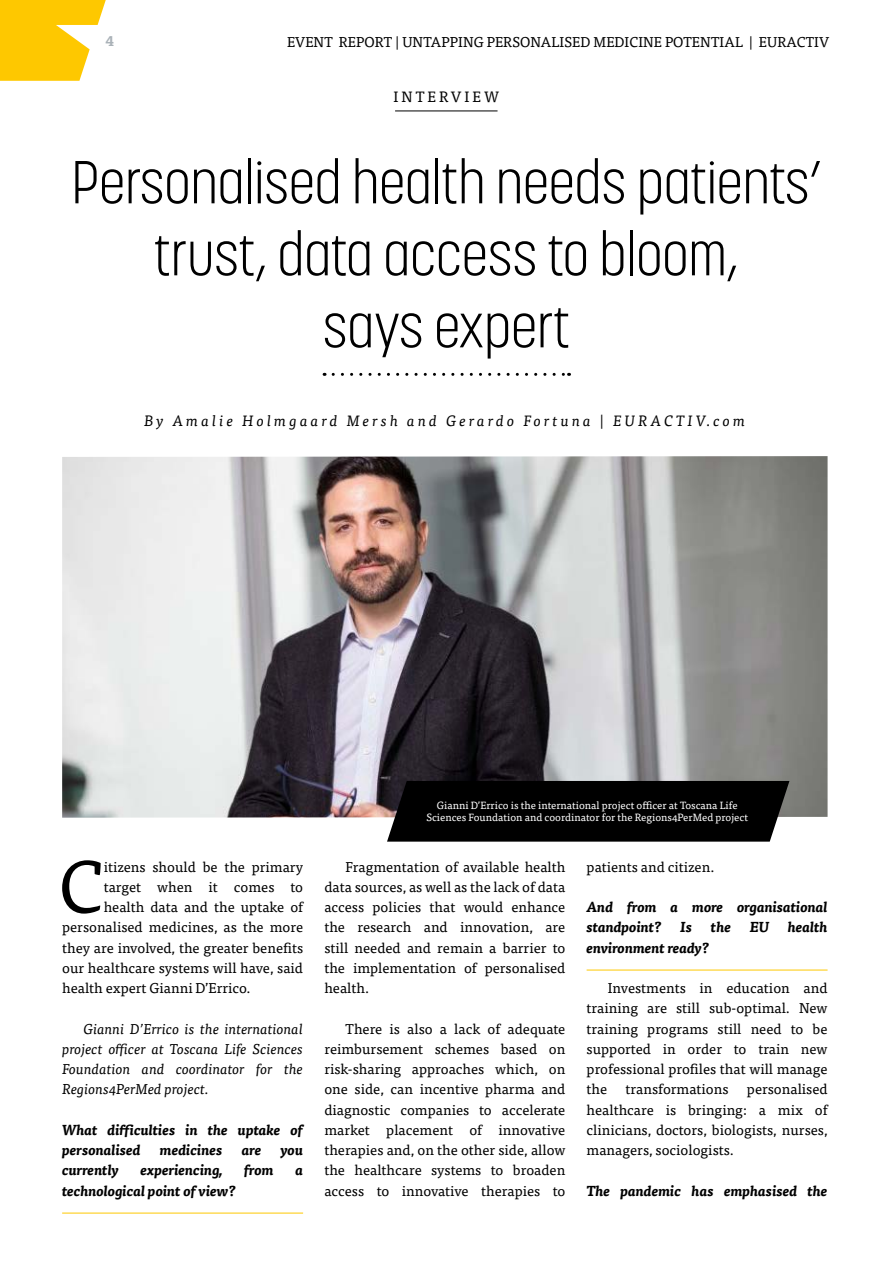
<style>
.page{position:relative;width:893px;height:1263px;background:#fff}
.page>*{position:absolute;margin:0;border:0;box-sizing:border-box;transform-origin:0 0}
.t1{font:72.6px "Tisa Pro";color:#000}
.t2{font:300 60px/72px "Korolev Condensed";color:#000;text-align:center}
.t3{font:italic 15px "Tisa Pro";letter-spacing:.2em;color:#000}
.t4{font:15px "Tisa Pro";letter-spacing:.2em;color:#000}
.t5{font:14.25px/20.2px "Tisa Pro";color:#000;text-align:justify}
.t6{font:italic 700 14.25px/20.2px "Tisa Pro";color:#000}
.t7{font:italic 14.25px/20.2px "Tisa Pro";color:#000;text-align:justify}
.t8{font:700 14.25px "Tisa Pro";color:#aab2b8}
.t9{font:10.5px/12.6px "Tisa Pro";color:#fff;text-align:center}
</style>
<div class="page">
<svg style="left:0;top:0;width:106px;height:81px"></svg>
<img style="left:62px;top:456px;width:766px;height:362px">
<div style="left:387px;top:781px;width:402px;height:61px;background:#000"></div>
<hr style="left:62px;top:1213px;width:241px;height:1px;background:#fec800">
<hr style="left:587px;top:970px;width:241px;height:1px;background:#fec800">
<svg style="left:333px;top:373px;width:236px;height:3px"></svg>
<hr style="left:395px;top:111px;width:103px;height:1px;background:#000">
<p class="t8" style="left:106px;top:29px;width:10px">4</p>
<p class="t5" style="left:287px;top:31px;width:544px">EVENT REPORT | UNTAPPING PERSONALISED MEDICINE POTENTIAL | EURACTIV</p>
<p class="t4" style="left:394px;top:86px;width:107px">INTERVIEW</p>
<h2 class="t2" style="left:71px;top:146px;width:751px">Personalised health needs patients’ trust, data access to bloom,<br>says expert</h2>
<p class="t3" style="left:144px;top:410px;width:603px">By Amalie Holmgaard Mersh and Gerardo Fortuna | EURACTIV.com</p>
<h1 class="t1" style="left:59px;top:833px;width:47px">C</h1>
<p class="t5" style="left:104px;top:856px;width:201px">itizens should be the primary</p>
<p class="t5" style="left:104px;top:876px;width:201px">target when it comes to</p>
<p class="t5" style="left:104px;top:896px;width:201px">health data and the uptake of</p>
<p class="t5" style="left:62px;top:916px;width:242px">personalised medicines, as the more</p>
<p class="t5" style="left:62px;top:937px;width:242px">they are involved, the greater benefits</p>
<p class="t5" style="left:62px;top:957px;width:242px">our healthcare systems will have, said</p>
<p class="t5" style="left:62px;top:977px;width:190px">health expert Gianni D’Errico.</p>
<p class="t7" style="left:62px;top:1018px;width:242px;text-indent:21px">Gianni D’Errico is the international project officer at Toscana Life Sciences Foundation and coordinator for the Regions4PerMed project.</p>
<p class="t6" style="left:62px;top:1119px;width:242px">What difficulties in the uptake of personalised</p>
<p class="t6" style="left:160px;top:1139px;width:64px">medicines</p>
<p class="t6" style="left:242px;top:1139px;width:21px">are</p>
<p class="t6" style="left:281px;top:1139px;width:24px">you</p>
<p class="t6" style="left:62px;top:1159px;width:58px">currently</p>
<p class="t6" style="left:140px;top:1159px;width:83px">experiencing,</p>
<p class="t6" style="left:244px;top:1159px;width:31px">from</p>
<p class="t6" style="left:295px;top:1159px;width:9px">a</p>
<p class="t6" style="left:62px;top:1180px;width:175px">technological point of view?</p>
<p class="t9" style="left:426px;top:798px;width:323px">Gianni D’Errico is the international project officer at Toscana Life<br>Sciences Foundation and coordinator for the Regions4PerMed project</p>
<p class="t5" style="left:324px;top:856px;width:242px;text-indent:21px">Fragmentation of available health data sources, as well as the lack of data access policies that would enhance the research and innovation, are still needed and remain a barrier to the implementation of personalised health.</p>
<p class="t5" style="left:324px;top:1018px;width:242px;text-indent:21px">There is also a lack of adequate reimbursement schemes based on risk-sharing approaches which, on one side, can incentive pharma and diagnostic companies to accelerate market placement of innovative therapies and, on the other side, allow the healthcare systems to broaden access to innovative therapies to</p>
<p class="t5" style="left:587px;top:856px;width:129px">patients and citizen.</p>
<p class="t6" style="left:587px;top:896px;width:242px">And from a more organisational standpoint?</p>
<p class="t6" style="left:680px;top:916px;width:13px">Is</p>
<p class="t6" style="left:711px;top:916px;width:22px">the</p>
<p class="t6" style="left:750px;top:916px;width:21px">EU</p>
<p class="t6" style="left:788px;top:916px;width:41px">health</p>
<p class="t6" style="left:587px;top:937px;width:124px">environment ready?</p>
<p class="t5" style="left:587px;top:977px;width:242px;text-indent:21px">Investments in education and training are still sub-optimal. New training programs still need to be supported in order to train new professional profiles that will manage the</p>
<p class="t5" style="left:587px;top:1078px;width:242px;text-indent:160px">personalised healthcare is bringing: a mix of clinicians, doctors, biologists, nurses, managers, sociologists.</p>
<p class="t6" style="left:587px;top:1180px;width:242px">The pandemic has emphasised the</p>
<p class="t5" style="left:626px;top:1078px;width:104px">transformations</p>
</div>
